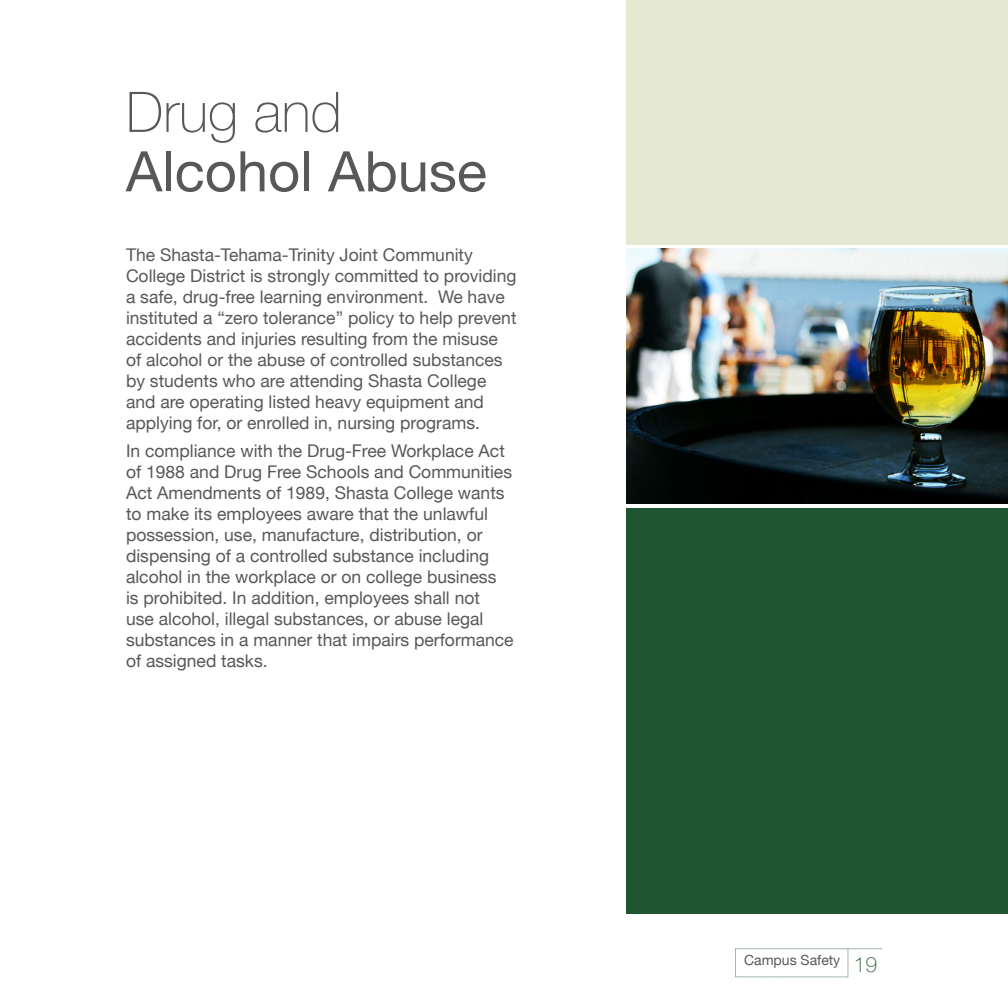
<style>
.page{position:relative;width:1008px;height:1008px;background:#fff}
.page>*{position:absolute;margin:0;border:0;box-sizing:border-box;transform-origin:0 0}
.t1{font:56px "Helvetica Neue LT";color:#57585a}
.t2{font:100 56px "Helvetica Neue LT";color:#57585a}
.Body_Text{font:17.5px/21px "Helvetica Neue LT";color:#57585a}
.t3{font:14px "Helvetica Neue LT";color:#57585a}
.s1{font-weight:100;font-size:21px;color:#205532}
</style>
<div class="page">
<svg style="left:735px;top:948px;width:147px;height:30px"></svg>
<div style="left:626px;top:508px;width:382px;height:406px;background:#205532"></div>
<div style="left:626px;top:0;width:382px;height:244px;background:#e6e9d2"></div>
<img style="left:626px;top:248px;width:382px;height:256px">
<p class="t2" style="left:126px;top:80px;width:217px">Drug and</p>
<p class="t1" style="left:126px;top:138px;width:362px">Alcohol Abuse</p>
<p class="Body_Text" style="left:126px;top:244px;width:392px">The Shasta-Tehama-Trinity Joint Community College District is strongly committed to providing a safe, drug-free learning environment. We have instituted a “zero tolerance” policy to help prevent accidents and injuries resulting from the misuse of alcohol or the abuse of controlled substances by students who are attending Shasta College and are operating listed heavy equipment and applying for, or enrolled in, nursing programs.</p>
<p class="Body_Text" style="left:126px;top:440px;width:389px">In compliance with the Drug-Free Workplace Act of 1988 and Drug Free Schools and Communities Act Amendments of 1989, Shasta College wants to make its employees aware that the unlawful possession, use, manufacture, distribution, or dispensing of a controlled substance including alcohol in the workplace or on college business<br>is prohibited. In addition, employees shall not<br>use alcohol, illegal substances, or abuse legal substances in a manner that impairs performance of assigned tasks.</p>
<p class="t3" style="left:744px;top:952px;width:135px">Campus Safety <span class="s1">19</span></p>
</div>
